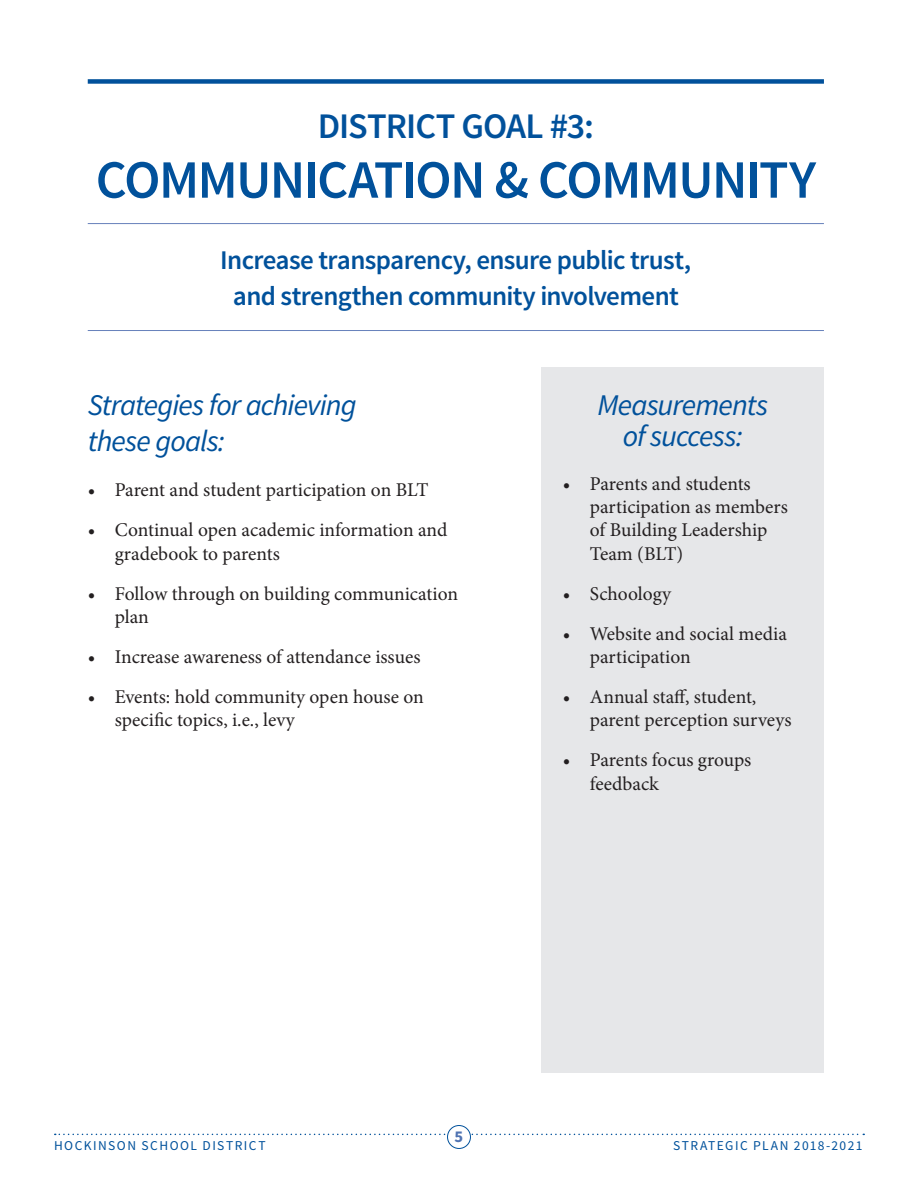
<style>
.page{position:relative;width:918px;height:1188px;background:#fff}
.page>*{position:absolute;margin:0;border:0;box-sizing:border-box;transform-origin:0 0}
.t1{font:600 54px "Source Sans Pro";letter-spacing:-.03em;color:#01519b}
.t2{font:600 36px "Source Sans Pro";letter-spacing:-.025em;color:#01519b}
.t3{font:italic 30px/36px "Source Sans Pro";letter-spacing:-.03em;color:#01519b}
.t4{font:600 27px/36px "Source Sans Pro";letter-spacing:-.025em;color:#01519b;text-align:center}
.t5{font:19.5px/23.4px "Minion Pro";color:#231f20}
.t6{font:700 16.5px "Source Sans Pro";color:#4f73b2}
.t7{font:13.5px "Source Sans Pro";letter-spacing:.105em;color:#01519b}
</style>
<div class="page">
<svg style="left:55px;top:1134px;width:809px;height:1px"></svg>
<div style="left:448px;top:1126px;width:22px;height:22px;background:#fff;border-radius:50%"></div>
<div style="left:447px;top:1125px;width:24px;height:24px;border:1px solid #01519b;border-radius:50%"></div>
<div style="left:88px;top:79px;width:736px;height:5px;background:#01519b"></div>
<hr style="left:88px;top:223px;width:736px;height:1px;background:#6781bb">
<hr style="left:88px;top:330px;width:736px;height:1px;background:#6781bb">
<div style="left:542px;top:367px;width:282px;height:706px;background:#e6e7e9"></div>
<p class="t2" style="left:318px;top:103px;width:278px">DISTRICT GOAL #3:</p>
<p class="t1" style="left:96px;top:146px;width:722px">COMMUNICATION &amp; COMMUNITY</p>
<p class="t4" style="left:220px;top:242px;width:473px">Increase transparency, ensure public trust, and strengthen community involvement</p>
<p class="t3" style="left:88px;top:387px;width:270px">Strategies for achieving these goals:</p>
<p class="t5" style="left:88px;top:478px;width:342px">• Parent and student participation on BLT</p>
<p class="t5" style="left:115px;top:518px;width:334px;text-indent:-27px">• Continual open academic information and gradebook to parents</p>
<p class="t5" style="left:115px;top:582px;width:345px;text-indent:-27px">• Follow through on building communication plan</p>
<p class="t5" style="left:88px;top:645px;width:334px">• Increase awareness of attendance issues</p>
<p class="t5" style="left:115px;top:685px;width:311px;text-indent:-27px">• Events: hold community open house on specific topics, i.e., levy</p>
<p class="t3" style="left:597px;top:389px;width:172px;line-height:31.5px;text-align:center">Measurements of success:</p>
<p class="t5" style="left:590px;top:472px;width:199px;text-indent:-27px">• Parents and students participation as members of Building Leadership<br>Team (BLT)</p>
<p class="t5" style="left:563px;top:582px;width:110px">• Schoology</p>
<p class="t5" style="left:590px;top:622px;width:198px;text-indent:-27px">• Website and social media participation</p>
<p class="t5" style="left:590px;top:685px;width:203px;text-indent:-27px">• Annual staff, student, parent perception surveys</p>
<p class="t5" style="left:590px;top:748px;width:163px;text-indent:-27px">• Parents focus groups feedback</p>
<p class="t6" style="left:455px;top:1126px;width:10px">5</p>
<p class="t7" style="left:54px;top:1137px;width:213px">HOCKINSON SCHOOL DISTRICT</p>
<p class="t7" style="left:673px;top:1137px;width:191px">STRATEGIC PLAN 2018-2021</p>
</div>
